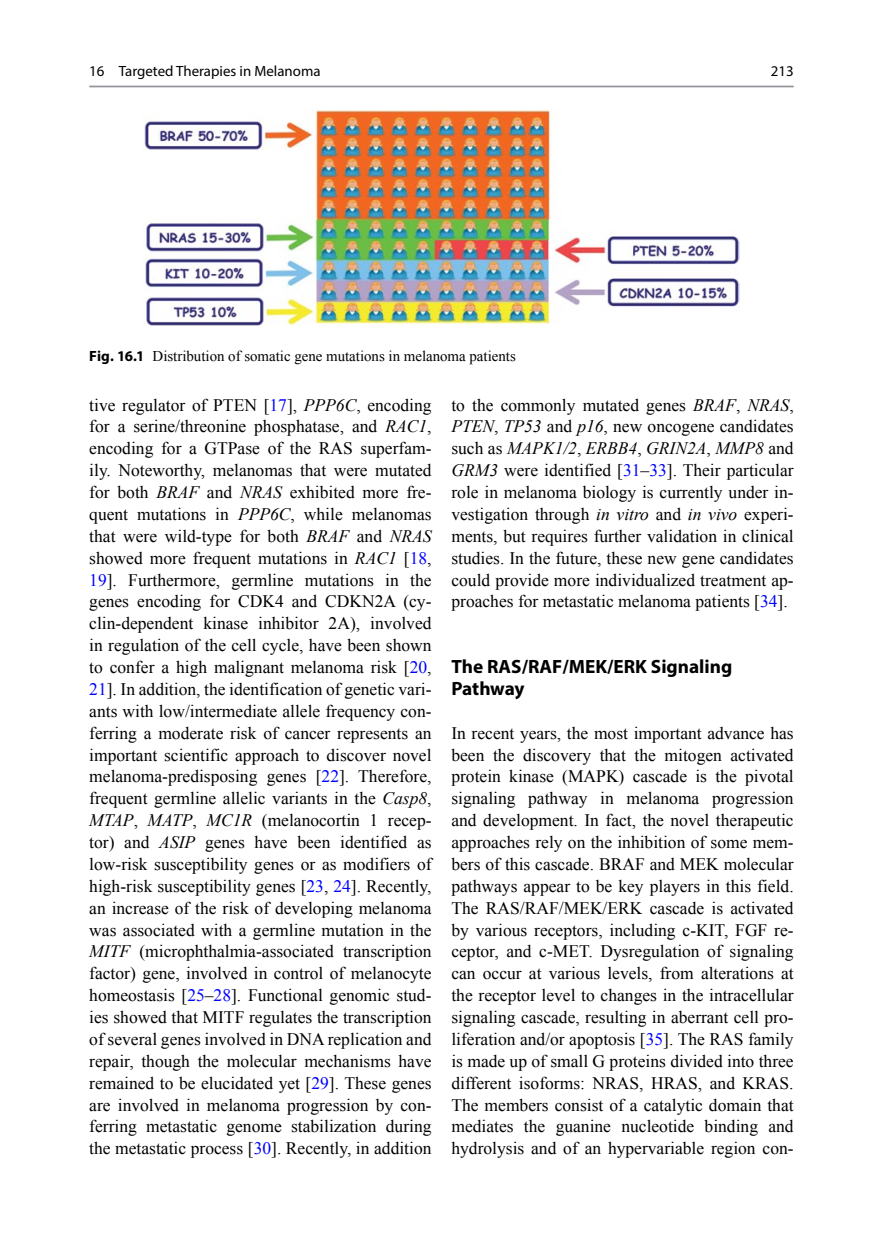
<style>
.page{position:relative;width:883px;height:1260px;background:#fff}
.page>*{position:absolute;margin:0;border:0;box-sizing:border-box;transform-origin:0 0}
.t1{font:700 19.25px/21.9px "Myriad Pro";color:#000}
.t2{font:17.5px/21.9px "Times New Roman";color:#000;text-align:justify}
.t3{font:14.88px "Times New Roman";color:#000}
.t4{font:14.88px "Myriad Pro Regular 34";color:#000}
.t5{font:14.88px "Myriad Pro Regular 2";color:#000}
.s1{font-family:"Myriad Pro";font-weight:700}
.s2{color:#00f}
.s3{font-style:italic}
</style>
<div class="page">
<hr style="left:89px;top:86px;width:705px;height:1px;background:#939598">
<img style="left:144px;top:109px;width:595px;height:217px">
<p class="t4" style="left:89px;top:62px;width:233px">16 Targeted Therapies in Melanoma</p>
<p class="t5" style="left:771px;top:62px;width:24px">213</p>
<p class="t3" style="left:89px;top:346px;width:428px"><span class="s1">Fig. 16.1</span> Distribution of somatic gene mutations in melanoma patients</p>
<p class="t2" style="left:89px;top:393px;width:344px">tive regulator of PTEN [<span class="s2">17</span>], <span class="s3">PPP6C</span>, encoding for a serine/threonine phosphatase, and <span class="s3">RAC1</span>, encoding for a GTPase of the RAS superfam&shy;ily. Noteworthy, melanomas that were mutated for both <span class="s3">BRAF</span> and <span class="s3">NRAS</span> exhibited more fre&shy;quent mutations in <span class="s3">PPP6C</span>, while melanomas that were wild-type for both <span class="s3">BRAF</span> and <span class="s3">NRAS </span>showed more frequent mutations in <span class="s3">RAC1</span> [<span class="s2">18</span>, <span class="s2">19</span>]. Furthermore, germline mutations in the genes encoding for CDK4 and CDKN2A (cy&shy;clin-dependent kinase inhibitor 2A), involved in regulation of the cell cycle, have been shown to confer a high malignant melanoma risk [<span class="s2">20</span>, <span class="s2">21</span>]. In addition, the identification of genetic vari&shy;ants with low/intermediate allele frequency con&shy;ferring a moderate risk of cancer represents an important scientific approach to discover novel melanoma-predisposing genes [<span class="s2">22</span>]. Therefore, frequent germline allelic variants in the <span class="s3">Casp8</span>, <span class="s3">MTAP</span>, <span class="s3">MATP</span>, <span class="s3">MC1R</span> (melanocortin 1 recep&shy;tor) and <span class="s3">ASIP</span> genes have been identified as low-risk susceptibility genes or as modifiers of high-risk susceptibility genes [<span class="s2">23</span>, <span class="s2">24</span>]. Recently, an increase of the risk of developing melanoma was associated with a germline mutation in the <span class="s3">MITF</span> (microphthalmia-associated transcription factor) gene, involved in control of melanocyte homeostasis [<span class="s2">25</span>–<span class="s2">28</span>]. Functional genomic stud&shy;ies showed that MITF regulates the transcription of several genes involved in DNA replication and repair, though the molecular mechanisms have remained to be elucidated yet [<span class="s2">29</span>]. These genes are involved in melanoma progression by con&shy;ferring metastatic genome stabilization during the metastatic process [<span class="s2">30</span>]. Recently, in addition</p>
<p class="t2" style="left:451px;top:393px;width:344px">to the commonly mutated genes <span class="s3">BRAF</span>, <span class="s3">NRAS</span>, <span class="s3">PTEN</span>, <span class="s3">TP53</span> and <span class="s3">p16</span>, new oncogene candidates such as <span class="s3">MAPK1/2</span>, <span class="s3">ERBB4</span>, <span class="s3">GRIN2A</span>, <span class="s3">MMP8</span> and <span class="s3">GRM3</span> were identified [<span class="s2">31</span>–<span class="s2">33</span>]. Their particular role in melanoma biology is currently under in&shy;vestigation through <span class="s3">in vitro</span> and <span class="s3">in vivo</span> experi&shy;ments, but requires further validation in clinical studies. In the future, these new gene candidates could provide more individualized treatment ap&shy;proaches for metastatic melanoma patients [<span class="s2">34</span>].</p>
<p class="t1" style="left:451px;top:655px;width:283px">The RAS/RAF/MEK/ERK Signaling<br>Pathway</p>
<p class="t2" style="left:451px;top:722px;width:344px">In recent years, the most important advance has been the discovery that the mitogen activated protein kinase (MAPK) cascade is the pivotal signaling pathway in melanoma progression and development. In fact, the novel therapeutic approaches rely on the inhibition of some mem&shy;bers of this cascade. BRAF and MEK molecular pathways appear to be key players in this field.<br>The RAS/RAF/MEK/ERK cascade is activated by various receptors, including c-KIT, FGF re&shy;ceptor, and c-MET. Dysregulation of signaling can occur at various levels, from alterations at the receptor level to changes in the intracellular signaling cascade, resulting in aberrant cell pro&shy;liferation and/or apoptosis [<span class="s2">35</span>]. The RAS family is made up of small G proteins divided into three different isoforms: NRAS, HRAS, and KRAS.<br>The members consist of a catalytic domain that mediates the guanine nucleotide binding and hydrolysis and of an hypervariable region con-</p>
</div>
